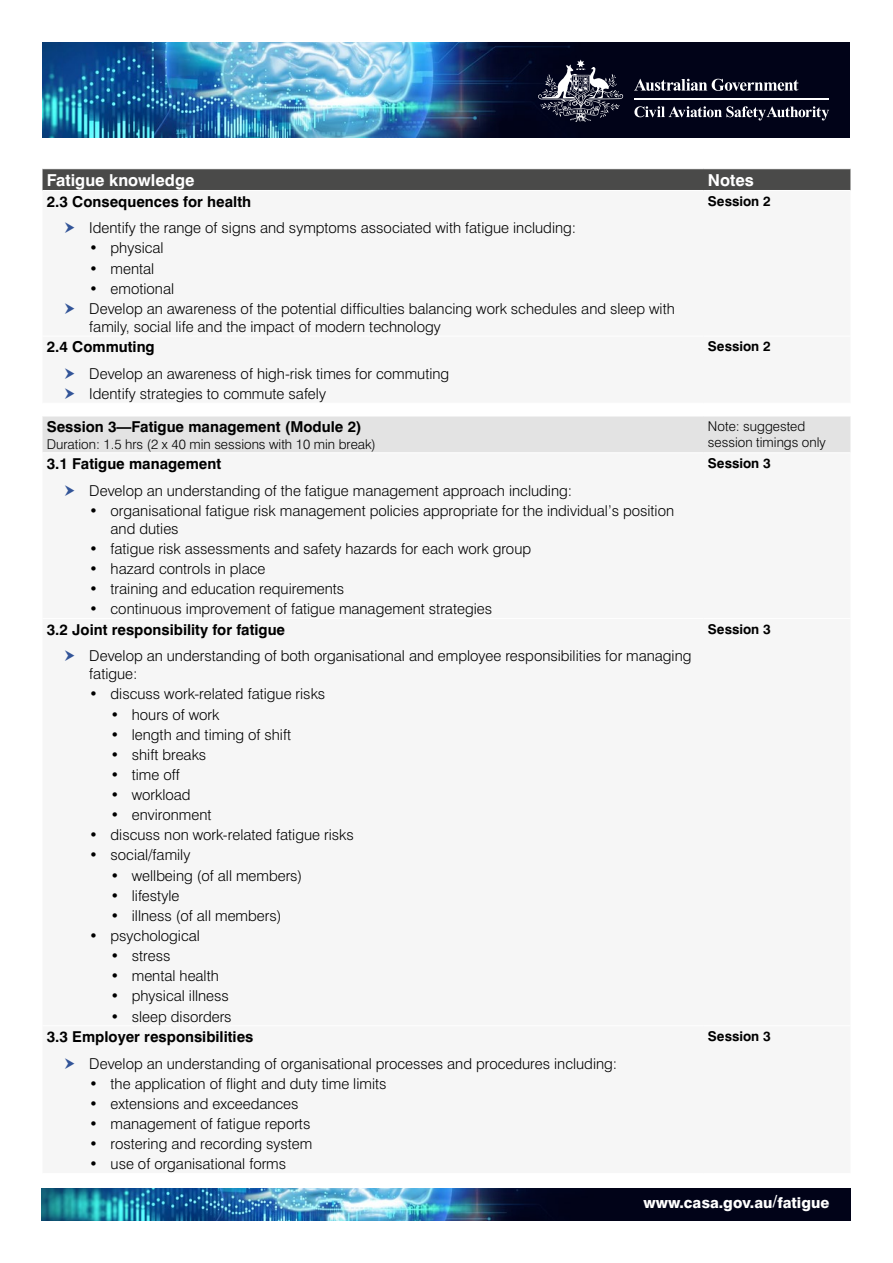
<style>
.page{position:relative;width:893px;height:1263px;background:#fff}
.page>*{position:absolute;margin:0;border:0;box-sizing:border-box;transform-origin:0 0}
.table_header{font:700 16.5px "Swiss 721 BT";color:#fff}
.t1{font:300 15px/18px "Swiss 721 BT";color:#000}
.t2{font:700 15px "Swiss 721 BT";color:#000}
.t3{font:800 15px "Swiss 721 BT";color:#fff}
.Body_text_black_smal{font:300 13.5px/16.2px "Swiss 721 BT";color:#000}
.Body_text_black_smal-2{font:700 13.5px "Swiss 721 BT";color:#000}
</style>
<div class="page">
<div style="left:44px;top:42px;width:806px;height:95px;background:#010318"></div>
<img style="left:43px;top:42px;width:598px;height:95px">
<div style="left:42px;top:1188px;width:808px;height:32px;background:#010318"></div>
<img style="left:42px;top:1188px;width:499px;height:32px">
<svg style="left:538px;top:60px;width:85px;height:62px"></svg>
<svg style="left:634px;top:79px;width:164px;height:12px"></svg>
<hr style="left:634px;top:98px;width:195px;height:2px;background:#fff">
<svg style="left:634px;top:106px;width:195px;height:14px"></svg>
<div style="left:43px;top:169px;width:807px;height:21px;background:#4a4a49"></div>
<div style="left:43px;top:417px;width:807px;height:35px;background:#e3e3e3"></div>
<h2 class="table_header" style="left:47px;top:170px;width:149px">Fatigue knowledge</h2>
<h2 class="table_header" style="left:708px;top:170px;width:47px">Notes</h2>
<h2 class="t2" style="left:47px;top:192px;width:206px">2.3 Consequences for health</h2>
<p class="t1" style="left:89px;top:219px;width:488px">Identify the range of signs and symptoms associated with fatigue including:</p>
<p class="t1" style="left:89px;top:239px;width:76px">• physical</p>
<p class="t1" style="left:89px;top:259px;width:66px">• mental</p>
<p class="t1" style="left:89px;top:279px;width:86px">• emotional</p>
<p class="t1" style="left:89px;top:299px;width:587px">Develop an awareness of the potential difficulties balancing work schedules and sleep with family, social life and the impact of modern technology</p>
<p class="Body_text_black_smal-2" style="left:708px;top:193px;width:64px">Session 2</p>
<h2 class="t2" style="left:47px;top:338px;width:110px">2.4 Commuting</h2>
<p class="t1" style="left:89px;top:364px;width:362px">Develop an awareness of high-risk times for commuting</p>
<p class="t1" style="left:89px;top:385px;width:238px">Identify strategies to commute safely</p>
<h2 class="t2" style="left:47px;top:418px;width:316px">Session 3—Fatigue management (Module 2)</h2>
<h2 class="Body_text_black_smal" style="left:47px;top:435px;width:331px">Duration: 1.5 hrs (2 x 40 min sessions with 10 min break)</h2>
<h2 class="t2" style="left:47px;top:455px;width:176px">3.1 Fatigue management</h2>
<p class="t1" style="left:89px;top:481px;width:484px">Develop an understanding of the fatigue management approach including:</p>
<p class="t1" style="left:111px;top:501px;width:565px;text-indent:-21px">• organisational fatigue risk management policies appropriate for the individual’s position and duties</p>
<p class="t1" style="left:89px;top:539px;width:443px">• fatigue risk assessments and safety hazards for each work group</p>
<p class="t1" style="left:89px;top:559px;width:178px">• hazard controls in place</p>
<p class="t1" style="left:89px;top:580px;width:256px">• training and education requirements</p>
<p class="t1" style="left:89px;top:600px;width:404px">• continuous improvement of fatigue management strategies</p>
<h2 class="t2" style="left:47px;top:620px;width:240px">3.2 Joint responsibility for fatigue</h2>
<p class="t1" style="left:89px;top:647px;width:604px">Develop an understanding of both organisational and employee responsibilities for managing fatigue:</p>
<p class="t1" style="left:89px;top:685px;width:237px">• discuss work-related fatigue risks</p>
<p class="t1" style="left:111px;top:705px;width:110px">• hours of work</p>
<p class="t1" style="left:111px;top:725px;width:182px">• length and timing of shift</p>
<p class="t1" style="left:111px;top:745px;width:97px">• shift breaks</p>
<p class="t1" style="left:111px;top:765px;width:71px">• time off</p>
<p class="t1" style="left:111px;top:786px;width:82px">• workload</p>
<p class="t1" style="left:111px;top:806px;width:102px">• environment</p>
<p class="t1" style="left:89px;top:826px;width:266px">• discuss non work-related fatigue risks</p>
<p class="t1" style="left:89px;top:846px;width:103px">• social/family</p>
<p class="t1" style="left:111px;top:866px;width:193px">• wellbeing (of all members)</p>
<p class="t1" style="left:111px;top:886px;width:70px">• lifestyle</p>
<p class="t1" style="left:111px;top:906px;width:172px">• illness (of all members)</p>
<p class="t1" style="left:89px;top:926px;width:112px">• psychological</p>
<p class="t1" style="left:111px;top:947px;width:61px">• stress</p>
<p class="t1" style="left:111px;top:967px;width:110px">• mental health</p>
<p class="t1" style="left:111px;top:987px;width:120px">• physical illness</p>
<p class="t1" style="left:111px;top:1007px;width:123px">• sleep disorders</p>
<h2 class="t2" style="left:47px;top:1027px;width:208px">3.3 Employer responsibilities</h2>
<p class="t1" style="left:89px;top:1054px;width:529px">Develop an understanding of organisational processes and procedures including:</p>
<p class="t1" style="left:89px;top:1074px;width:299px">• the application of flight and duty time limits</p>
<p class="t1" style="left:89px;top:1094px;width:211px">• extensions and exceedances</p>
<p class="t1" style="left:89px;top:1114px;width:223px">• management of fatigue reports</p>
<p class="t1" style="left:89px;top:1134px;width:224px">• rostering and recording system</p>
<p class="t1" style="left:89px;top:1155px;width:198px">• use of organisational forms</p>
<p class="Body_text_black_smal-2" style="left:708px;top:338px;width:64px">Session 2</p>
<p class="Body_text_black_smal" style="left:708px;top:418px;width:119px">Note: suggested session timings only</p>
<p class="Body_text_black_smal-2" style="left:708px;top:455px;width:64px">Session 3</p>
<p class="Body_text_black_smal-2" style="left:708px;top:620px;width:64px">Session 3</p>
<p class="Body_text_black_smal-2" style="left:708px;top:1028px;width:64px">Session 3</p>
<p class="t3" style="left:643px;top:1193px;width:187px">www.casa.gov.au/fatigue</p>
</div>
